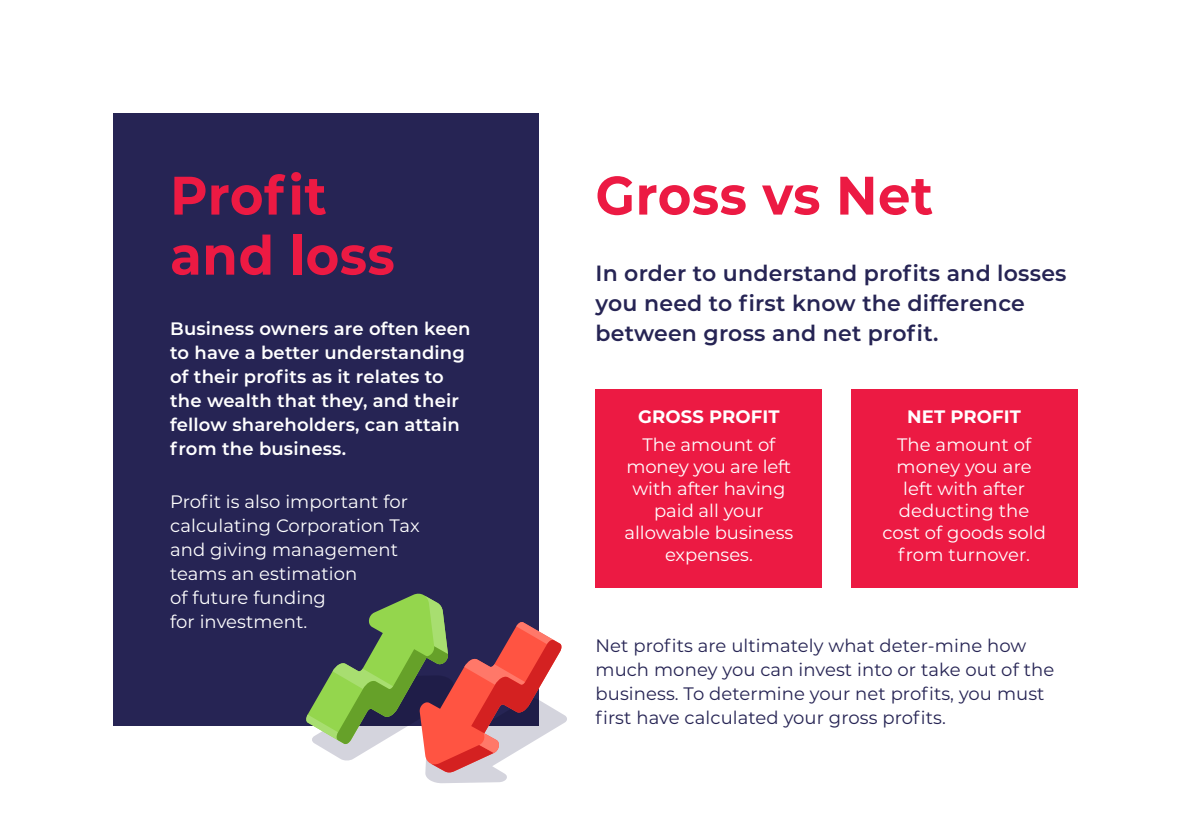
<style>
.page{position:relative;width:1191px;height:840px;background:#fff}
.page>*{position:absolute;margin:0;border:0;box-sizing:border-box;transform-origin:0 0}
.t1{font:700 54px/60px "Montserrat";letter-spacing:.01em;color:#ec1a43;scale:.95 1}
.t2{font:600 22px/30px "Montserrat";letter-spacing:.01em;color:#262454}
.t3{font:18px/22px "Montserrat";letter-spacing:.005em;color:#fff;text-align:center}
.t4{font:18px/24px "Montserrat";letter-spacing:.005em;color:#262454}
.t5{font:600 18px/24px "Montserrat";letter-spacing:.01em;color:#fff}
.t6{font:700 18px "Montserrat";letter-spacing:.005em;color:#fff}
</style>
<div class="page">
<div style="left:113px;top:113px;width:426px;height:613px;background:#262454"></div>
<div style="left:595px;top:388px;width:227px;height:199px;background:#ec1a43"></div>
<div style="left:850px;top:388px;width:227px;height:199px;background:#ec1a43"></div>
<svg style="left:306px;top:593px;width:261px;height:189px"></svg>
<h1 class="t1" style="left:170px;top:162px;width:238px">Profit and loss</h1>
<p class="t5" style="left:170px;top:316px;width:302px">Business owners are often keen to have a better understanding of their profits as it relates to the wealth that they, and their fellow shareholders, can attain from the business.</p>
<p class="t3" style="left:170px;top:488px;width:251px;line-height:24px;text-align:left">Profit is also important for calculating Corporation Tax and giving management teams an estimation<br>of future funding<br>for investment.</p>
<h1 class="t1" style="left:595px;top:162px;width:357px">Gross vs Net</h1>
<p class="t2" style="left:595px;top:257px;width:472px">In order to understand profits and losses you need to first know the difference between gross and net profit.</p>
<p class="t6" style="left:638px;top:403px;width:143px">GROSS PROFIT</p>
<p class="t3" style="left:624px;top:432px;width:170px">The amount of money you are left with after having paid all your allowable business expenses.</p>
<p class="t6" style="left:907px;top:403px;width:115px">NET PROFIT</p>
<p class="t3" style="left:882px;top:432px;width:165px">The amount of money you are left with after deducting the cost of goods sold from turnover.</p>
<p class="t4" style="left:595px;top:632px;width:460px">Net profits are ultimately what deter-mine how much money you can invest into or take out of the business. To determine your net profits, you must first have calculated your gross profits.</p>
</div>
